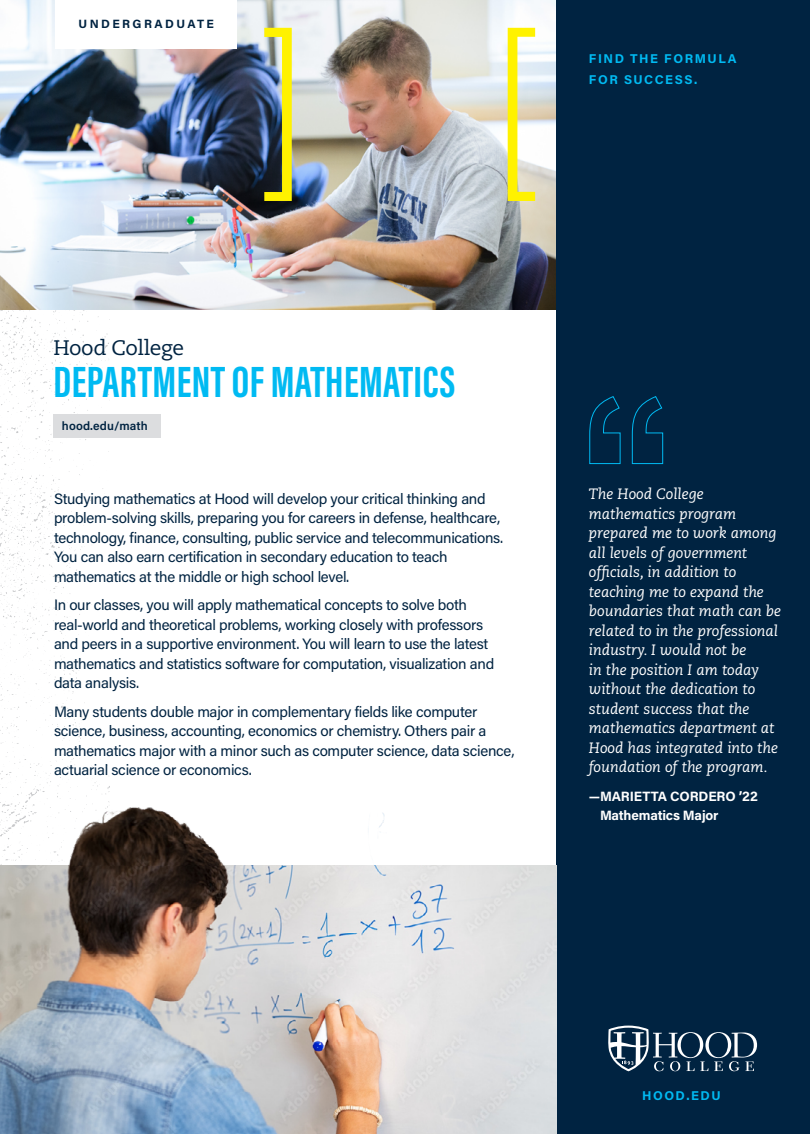
<style>
.page{position:relative;width:810px;height:1134px;background:#fff}
.page>*{position:absolute;margin:0;border:0;box-sizing:border-box;transform-origin:0 0}
.t1{font:700 45px "Acumin Pro Extra Cond";letter-spacing:.01em;color:#00baf2}
.t2{font:21px "Caecilia LT Pro 55 Roman";letter-spacing:-.02em;color:#002341}
.t3{font:15px/19.5px "Acumin Pro";letter-spacing:-.02em;color:#002341}
.t4{font:italic 15px/19.5px "Caecilia LT Pro 56";color:#fff}
.t5{font:700 13.5px/19.5px "Acumin Pro";letter-spacing:-.01em;color:#fff}
.t6{font:700 12.75px/21px "Acumin Pro";letter-spacing:.12em;color:#00baf2}
.t7{font:700 12px "Acumin Pro";letter-spacing:.2em;color:#002341}
.t8{font:600 12px "Acumin Pro";letter-spacing:.01em;color:#002341}
</style>
<div class="page">
<svg style="left:0;top:309px;width:110px;height:489px"></svg>
<img style="left:0;top:0;width:557px;height:309px">
<div style="left:557px;top:0;width:253px;height:1134px;background:#002341"></div>
<svg style="left:264px;top:28px;width:28px;height:173px;background:#9a9f4d"></svg>
<svg style="left:508px;top:28px;width:27px;height:173px"></svg>
<div style="left:56px;top:0;width:181px;height:48px;background:#fff"></div>
<svg style="left:608px;top:1026px;width:149px;height:45px"></svg>
<svg style="left:589px;top:396px;width:74px;height:68px"></svg>
<div style="left:53px;top:414px;width:108px;height:24px;background:#dcdddf"></div>
<img style="left:0;top:798px;width:556px;height:336px">
<p class="t7" style="left:79px;top:16px;width:137px">UNDERGRADUATE</p>
<p class="t6" style="left:589px;top:48px;width:149px">FIND THE FORMULA<br>FOR SUCCESS.</p>
<h2 class="t2" style="left:53px;top:334px;width:132px">Hood College</h2>
<h1 class="t1" style="left:54px;top:354px;width:403px">DEPARTMENT OF MATHEMATICS</h1>
<p class="t8" style="left:62px;top:417px;width:87px">hood.edu/math</p>
<p class="t3" style="left:54px;top:488px;width:451px">Studying mathematics at Hood will develop your critical thinking and problem-solving skills, preparing you for careers in defense, healthcare, technology, finance, consulting, public service and telecommunications.<br>You can also earn certification in secondary education to teach mathematics at the middle or high school level.</p>
<p class="t3" style="left:54px;top:594px;width:442px">In our classes, you will apply mathematical concepts to solve both real-world and theoretical problems, working closely with professors and peers in a supportive environment. You will learn to use the latest mathematics and statistics software for computation, visualization and data analysis.</p>
<p class="t3" style="left:54px;top:701px;width:462px">Many students double major in complementary fields like computer science, business, accounting, economics or chemistry. Others pair a mathematics major with a minor such as computer science, data science, actuarial science or economics.</p>
<p class="t4" style="left:589px;top:484px;width:194px">The Hood College mathematics program prepared me to work among all levels of government officials, in addition to teaching me to expand the boundaries that math can be related to in the professional industry. I would not be<br>in the position I am today without the dedication to student success that the mathematics department at<br>Hood has integrated into the foundation of the program.</p>
<p class="t5" style="left:600px;top:786px;width:159px;text-indent:-11px">—MARIETTA CORDERO ’22<br>Mathematics Major</p>
<p class="t6" style="left:642px;top:1084px;width:80px">HOOD.EDU</p>
</div>
